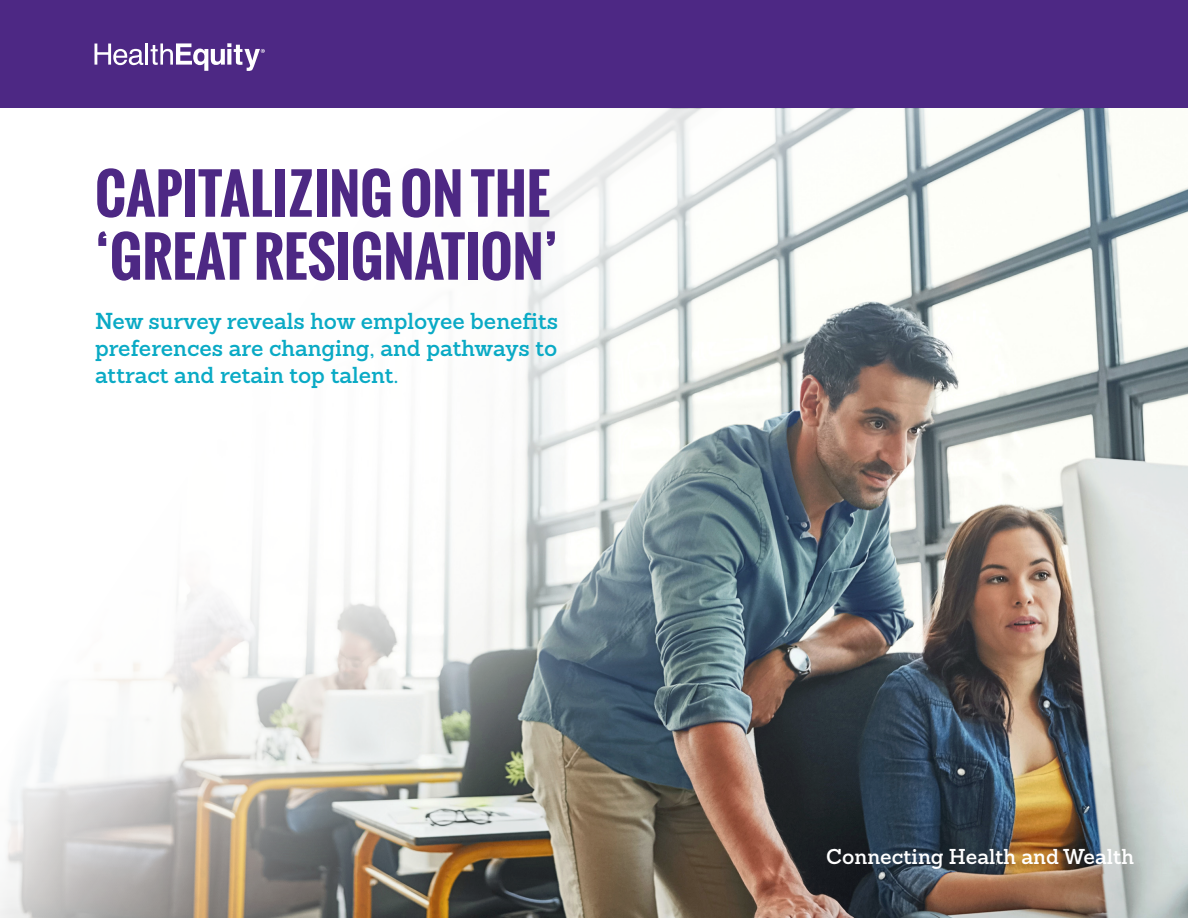
<style>
.page{position:relative;width:1188px;height:918px;background:#fff}
.page>*{position:absolute;margin:0;border:0;box-sizing:border-box;transform-origin:0 0}
.Main_title_-_New{font:700 54px/63px "Oswald";color:#4d2884}
.Main_subheader_-_New{font:600 22.5px/27px "Sanchez Slab";color:#0aaac5;text-align:justify}
.t1{font:600 21px "Sanchez Slab";color:#fff}
</style>
<div class="page">
<img style="left:0;top:107px;width:1188px;height:811px">
<hr style="left:0;top:108px;width:4px;height:13px;background:#fff">
<div style="left:0;top:0;width:1188px;height:107px;background:#4d2884"></div>
<svg style="left:95px;top:44px;width:48px;height:21px"></svg>
<hr style="left:146px;top:44px;width:2px;height:21px;background:#fff">
<svg style="left:151px;top:43px;width:114px;height:28px"></svg>
<p class="Main_title_-_New" style="left:95px;top:162px;width:465px">CAPITALIZING ON THE ‘GREAT RESIGNATION’</p>
<p class="Main_subheader_-_New" style="left:95px;top:307px;width:465px">New survey reveals how employee benefits preferences are changing, and pathways to attract and retain top talent.</p>
<p class="t1" style="left:826px;top:842px;width:309px">Connecting Health and Wealth</p>
</div>
